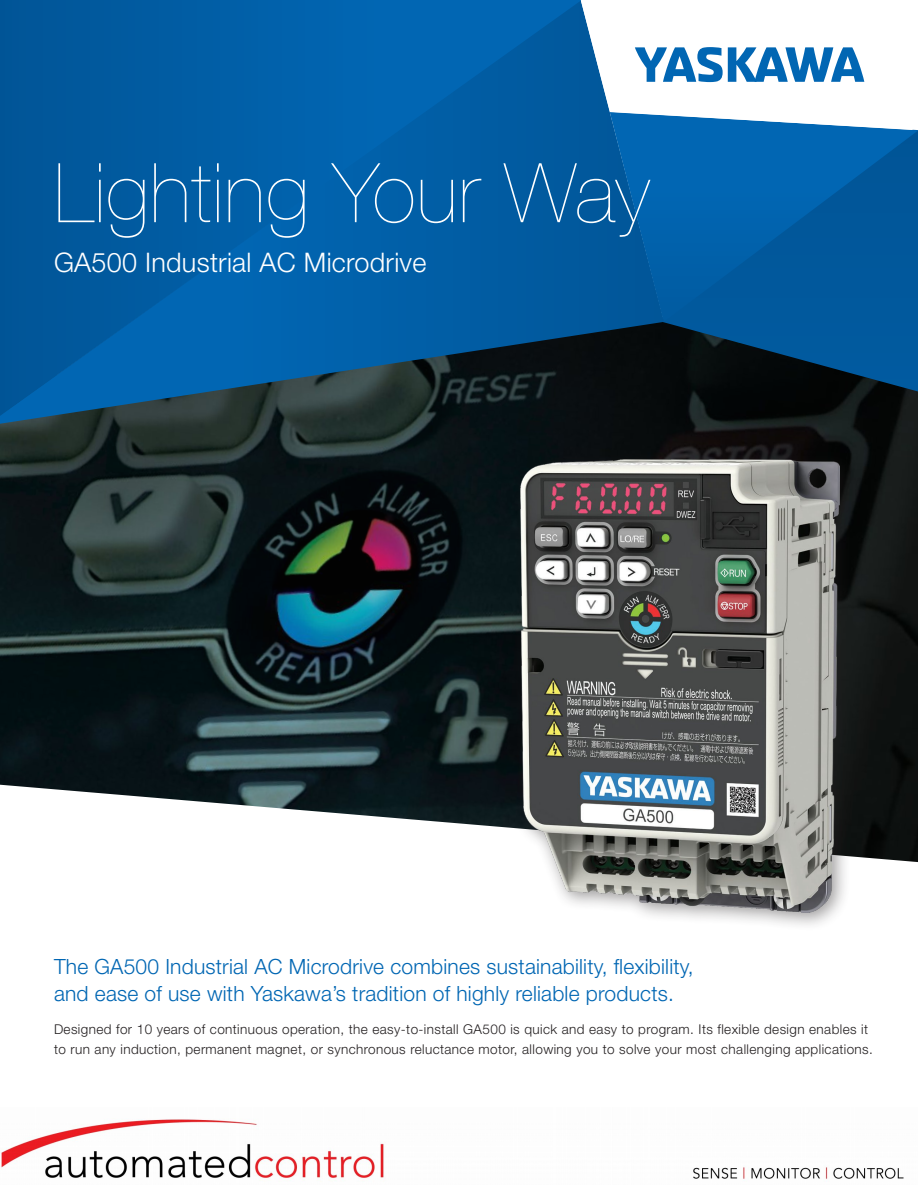
<style>
.page{position:relative;width:918px;height:1188px;background:#fff}
.page>*{position:absolute;margin:0;border:0;box-sizing:border-box;transform-origin:0 0}
.Case_Study_Headline{font:200 82.5px "Helvetica Neue LT Std";letter-spacing:.01em;color:#fff}
.t1{font:300 27px "Helvetica Neue LT Std";letter-spacing:.01em;color:#fff}
.Cover-Subline__hellg{font:300 21px/27px "Helvetica Neue LT Std";letter-spacing:.01em;color:#0166b3}
.Cover-Subline__hellg-2{font:300 13.5px/19.5px "Helvetica Neue LT Std";letter-spacing:.03em;color:#231f20}
</style>
<div class="page">
<img style="left:0;top:392px;width:918px;height:470px">
<svg style="left:0;top:130px;width:664px;height:294px;background:#0b2d43"></svg>
<svg style="left:0;top:0;width:582px;height:416px;background:#03599a"></svg>
<svg style="left:662px;top:322px;width:256px;height:70px;background:#033152"></svg>
<svg style="left:610px;top:130px;width:308px;height:192px;background:#015da5"></svg>
<svg style="left:581px;top:0;width:335px;height:130px"></svg>
<svg style="left:635px;top:47px;width:229px;height:35px"></svg>
<div style="left:509px;top:448px;width:350px;height:483px;background:#231f20;opacity:.44"></div>
<img style="left:520px;top:459px;width:320px;height:453px">
<img style="left:1px;top:1119px;width:903px;height:61px">
<p class="Case_Study_Headline" style="left:54px;top:145px;width:597px">Lighting Your Way</p>
<p class="t1" style="left:54px;top:246px;width:374px">GA500 Industrial AC Microdrive</p>
<p class="Cover-Subline__hellg" style="left:54px;top:953px;width:641px">The GA500 Industrial AC Microdrive combines sustainability, flexibility, and ease of use with Yaskawa’s tradition of highly reliable products.</p>
<p class="Cover-Subline__hellg-2" style="left:54px;top:1019px;width:820px">Designed for 10 years of continuous operation, the easy-to-install GA500 is quick and easy to program. Its flexible design enables it to run any induction, permanent magnet, or synchronous reluctance motor, allowing you to solve your most challenging applications.</p>
</div>
